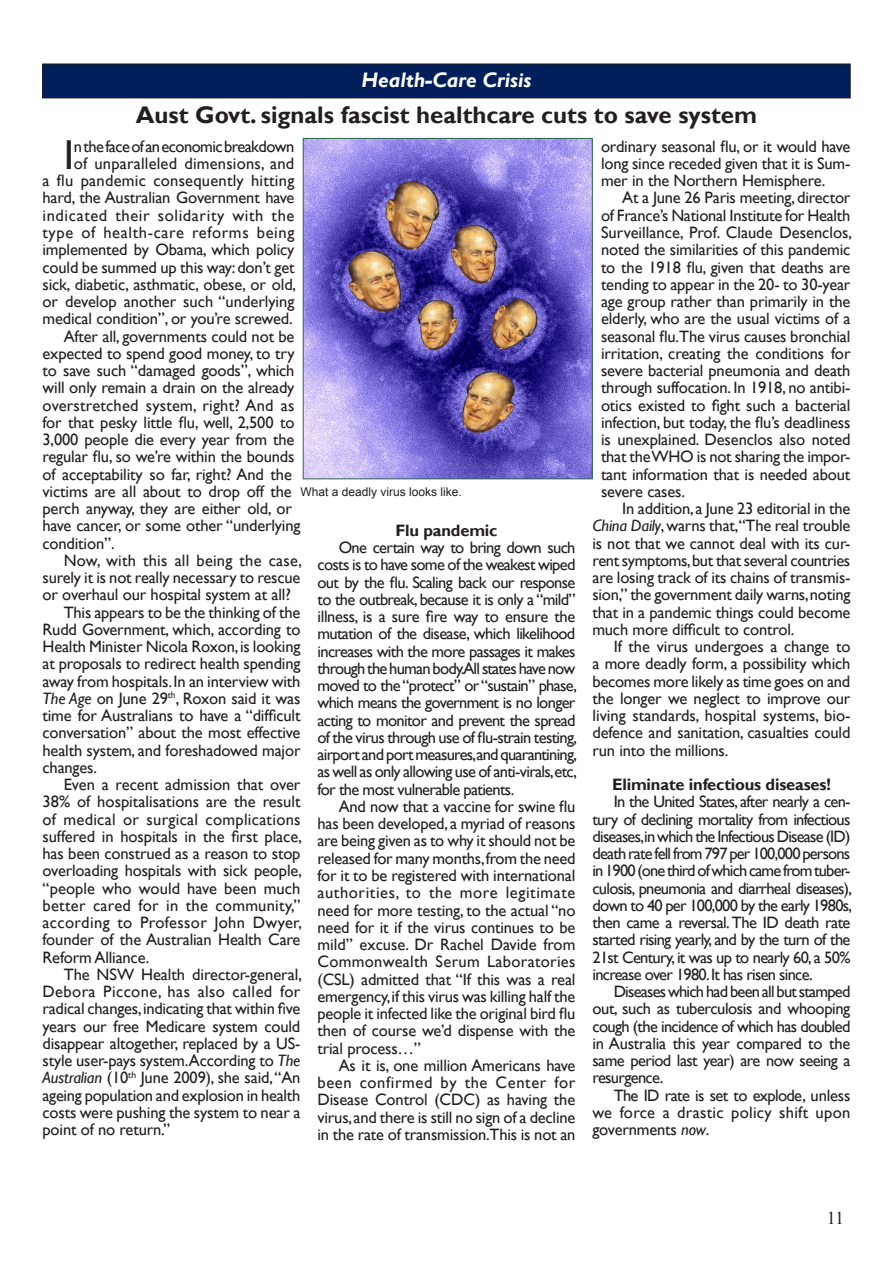
<style>
.page{position:relative;width:893px;height:1263px;background:#fff}
.page>*{position:absolute;margin:0;border:0;box-sizing:border-box;transform-origin:0 0}
.bt1{font:41.85px "Gill Sans";color:#231f20}
.bt1_Heading{font:700 24px "Gill Sans";color:#231f20}
.t1{font:italic 700 21px "Gill Sans";color:#fff}
.t2{font:18px "Times New Roman";color:#231f20}
.bt1-2{font:16.5px/17.2px "Gill Sans";letter-spacing:-.01em;color:#231f20;text-align:justify}
.bt1_Heading-2{font:700 16.5px "Gill Sans";letter-spacing:-.01em;color:#231f20}
.Caption2{font:12px "Arial";color:#231f20}
.s1{font-style:italic}
</style>
<div class="page">
<div style="left:43px;top:64px;width:807px;height:34px;background:#001e59"></div>
<div style="left:43px;top:64px;width:807px;height:34px;border:1px solid #231f20"></div>
<img style="left:305px;top:140px;width:285px;height:337px">
<div style="left:303px;top:138px;width:289px;height:341px;border:1px solid #306650"></div>
<p class="t1" style="left:362px;top:68px;width:171px">Health-Care Crisis</p>
<p class="bt1_Heading" style="left:136px;top:100px;width:623px">Aust Govt. signals fascist healthcare cuts to save system</p>
<p class="bt1-2" style="left:43px;top:138px;width:255px;text-align:right">n the face of an economic breakdown<br>of unparalleled dimensions, and<br>a flu pandemic consequently hitting hard, the Australian Government have indicated their solidarity with the type of health-care reforms being implemented by Obama, which policy could be summed up this way: don’t get sick, diabetic, asthmatic, obese, or old, or develop another such “underlying medical condition”, or you’re screwed.</p>
<p class="bt1-2" style="left:43px;top:328px;width:259px;text-align:left;text-indent:21px">After all, governments could not be expected to spend good money, to try to save such “damaged goods”, which will only remain a drain on the already overstretched system, right? And as for that pesky little flu, well, 2,500 to 3,000 people die every year from the regular flu, so we’re within the bounds of acceptability so far, right? And the victims are all about to drop off the perch anyway, they are either old, or have cancer, or some other “underlying condition”.</p>
<p class="bt1-2" style="left:43px;top:552px;width:261px;text-indent:21px">Now, with this all being the case, surely it is not really necessary to rescue or overhaul our hospital system at all?</p>
<p class="bt1-2" style="left:43px;top:604px;width:259px;text-indent:21px">This appears to be the thinking of the Rudd Government, which, according to Health Minister Nicola Roxon, is looking at proposals to redirect health spending away from hospitals. In an interview with <span class="s1">The Age</span> on June 29<sup>th</sup>, Roxon said it was time for Australians to have a “difficult conversation” about the most effective health system, and foreshadowed major changes.</p>
<p class="bt1-2" style="left:43px;top:776px;width:261px;text-indent:21px">Even a recent admission that over 38% of hospitalisations are the result of medical or surgical complications suffered in hospitals in the first place, has been construed as a reason to stop overloading hospitals with sick people, “people who would have been much better cared for in the community,” according to Professor John Dwyer, founder of the Australian Health Care Reform Alliance.</p>
<p class="bt1-2" style="left:43px;top:966px;width:261px;text-indent:21px">The NSW Health director-general, Debora Piccone, has also called for radical changes, indicating that within five years our free Medicare system could disappear altogether, replaced by a US&shy;style user-pays system.According to <span class="s1">The Australian</span> (10<sup>th</sup> June 2009), she said, “An ageing population and explosion in health costs were pushing the system to near a point of no return.”</p>
<p class="bt1" style="left:64px;top:131px;width:12px">I</p>
<p class="Caption2" style="left:300px;top:484px;width:163px">What a deadly virus looks like.</p>
<p class="bt1_Heading-2" style="left:395px;top:520px;width:104px">Flu pandemic</p>
<p class="bt1-2" style="left:317px;top:539px;width:261px;text-indent:21px">One certain way to bring down such costs is to have some of the weakest wiped out by the flu. Scaling back our response to the outbreak, because it is only a “mild” illness, is a sure fire way to ensure the mutation of the disease, which likelihood increases with the more passages it makes through the human body.All states have now moved to the “protect” or “sustain” phase, which means the government is no longer acting to monitor and prevent the spread of the virus through use of flu-strain testing, airport and port measures,and quarantining, as well as only allowing use of anti-virals,etc, for the most vulnerable patients.</p>
<p class="bt1-2" style="left:317px;top:798px;width:259px;text-indent:21px">And now that a vaccine for swine flu has been developed, a myriad of reasons are being given as to why it should not be released for many months, from the need for it to be registered with international authorities, to the more legitimate need for more testing, to the actual “no need for it if the virus continues to be mild” excuse. Dr Rachel Davide from Commonwealth Serum Laboratories (CSL) admitted that “If this was a real emergency, if this virus was killing half the people it infected like the original bird flu then of course we’d dispense with the trial process…”</p>
<p class="bt1-2" style="left:317px;top:1057px;width:259px;text-indent:21px">As it is, one million Americans have been confirmed by the Center for Disease Control (CDC) as having the virus, and there is still no sign of a decline in the rate of transmission.This is not an</p>
<p class="bt1-2" style="left:601px;top:138px;width:251px">ordinary seasonal flu, or it would have long since receded given that it is Sum&shy;mer in the Northern Hemisphere.</p>
<p class="bt1-2" style="left:601px;top:190px;width:253px;text-indent:21px">At a June 26 Paris meeting, director of France’s National Institute for Health Surveillance, Prof. Claude Desenclos, noted the similarities of this pandemic to the 1918 flu, given that deaths are tending to appear in the 20- to 30-year age group rather than primarily in the elderly, who are the usual victims of a seasonal flu.The virus causes bronchial irritation, creating the conditions for severe bacterial pneumonia and death through suffocation. In 1918, no antibi&shy;otics existed to fight such a bacterial infection, but today, the flu’s deadliness is unexplained. Desenclos also noted that the WHO is not sharing the impor&shy;tant information that is needed about severe cases.</p>
<p class="bt1-2" style="left:592px;top:500px;width:259px;text-indent:30px">In addition, a June 23 editorial in the <span class="s1">China Daily</span>, warns that,“The real trouble is not that we cannot deal with its cur&shy;rent symptoms, but that several countries are losing track of its chains of transmis&shy;sion,” the government daily warns, noting that in a pandemic things could become much more difficult to control.</p>
<p class="bt1-2" style="left:592px;top:638px;width:260px;text-indent:21px">If the virus undergoes a change to a more deadly form, a possibility which becomes more likely as time goes on and the longer we neglect to improve our living standards, hospital systems, bio&shy;defence and sanitation, casualties could run into the millions.</p>
<p class="bt1_Heading-2" style="left:612px;top:774px;width:220px">Eliminate infectious diseases!</p>
<p class="bt1-2" style="left:592px;top:793px;width:261px;text-indent:21px">In the United States, after nearly a cen&shy;tury of declining mortality from infectious diseases,in which the Infectious Disease (ID) death rate fell from 797 per 100,000 persons in 1900 (one third of which came from tuber&shy;culosis, pneumonia and diarrheal diseases), down to 40 per 100,000 by the early 1980s, then came a reversal. The ID death rate started rising yearly, and by the turn of the 21st Century, it was up to nearly 60, a 50% increase over 1980. It has risen since.</p>
<p class="bt1-2" style="left:592px;top:983px;width:259px;text-indent:21px">Diseases which had been all but stamped out, such as tuberculosis and whooping cough (the incidence of which has doubled in Australia this year compared to the same period last year) are now seeing a resurgence.</p>
<p class="bt1-2" style="left:592px;top:1087px;width:259px;text-indent:21px">The ID rate is set to explode, unless we force a drastic policy shift upon governments <span class="s1">now</span>.</p>
<p class="t2" style="left:827px;top:1206px;width:19px">11</p>
</div>
